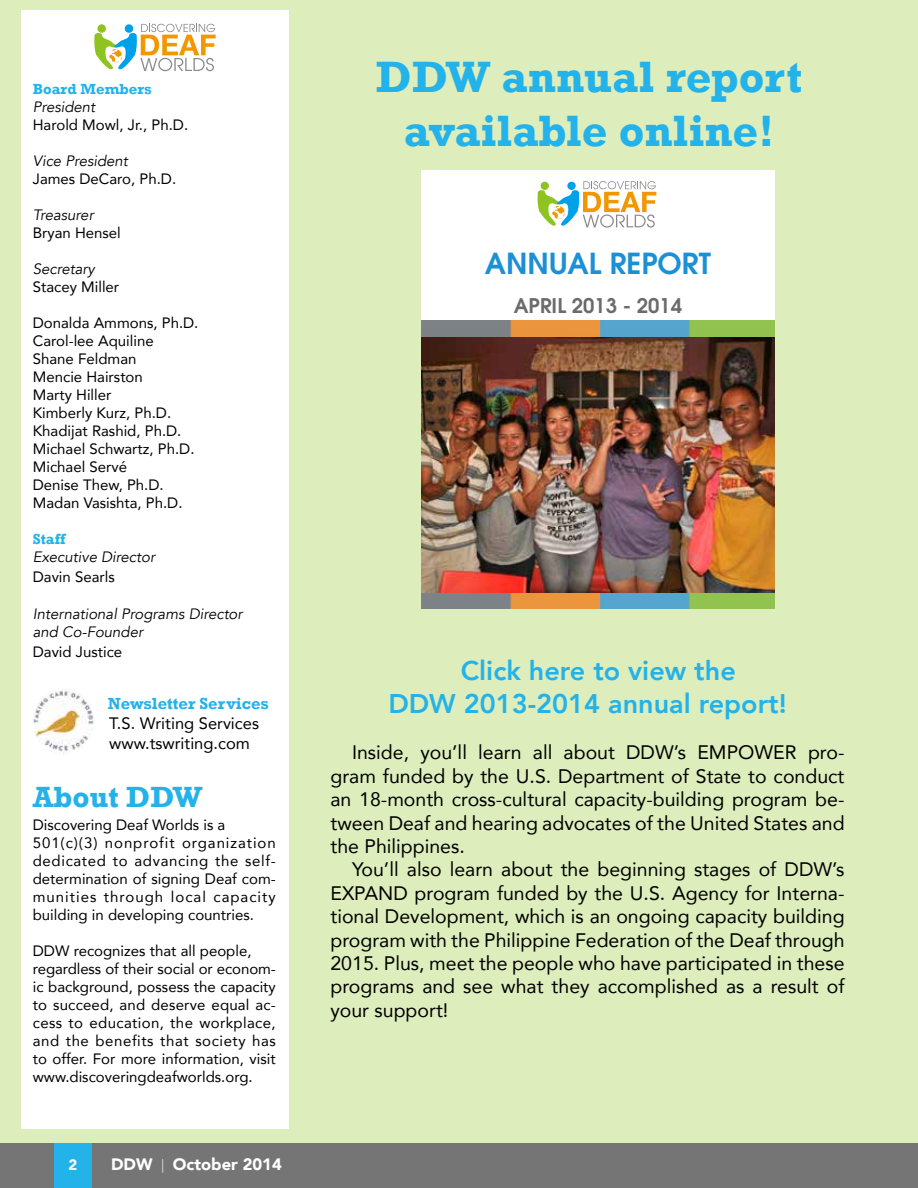
<style>
.page{position:relative;width:918px;height:1188px;background:#ddedbc}
.page>*{position:absolute;margin:0;border:0;box-sizing:border-box;transform-origin:0 0}
.t1{font:700 45px/54px "Rockwell";color:#23b2e9;text-align:center}
.t2{font:700 30px "Rockwell";color:#23b2e9}
.t3{font:600 28.8px "ITC Avant Garde Pro";color:#1c90d4}
.t4{font:800 27px/32.4px "Avenir";color:#23b2e9}
.t5{font:600 20.1px "ITC Avant Garde Pro";letter-spacing:.005em;color:#6b6b6b}
.t6{font:19.5px/23.4px "Avenir";color:#000;text-align:justify}
.t7{font:16.5px/19.8px "Avenir";color:#000}
.t8{font:700 16.5px "Rockwell";color:#23b2e9}
.t9{font:900 16.5px "Avenir";color:#fff}
.t10{font:15px/18px "Avenir";color:#000}
.t11{font:italic 15px/18px "Avenir";color:#000}
.t12{font:700 15px "Rockwell";color:#23b2e9}
.t13{font:900 15px "Avenir";color:#fff}
</style>
<div class="page">
<div style="left:21px;top:10px;width:268px;height:1119px;background:#fff"></div>
<svg style="left:94px;top:24px;width:122px;height:48px"></svg>
<img style="left:33px;top:690px;width:62px;height:64px">
<div style="left:0;top:1143px;width:918px;height:45px;background:#767575"></div>
<svg style="left:162px;top:1159px;width:1px;height:14px"></svg>
<div style="left:54px;top:1143px;width:38px;height:45px;background:#23b2e9"></div>
<div style="left:421px;top:170px;width:354px;height:438px;background:#fff"></div>
<img style="left:421px;top:337px;width:354px;height:271px">
<svg style="left:537px;top:181px;width:119px;height:47px"></svg>
<img style="left:421px;top:321px;width:354px;height:16px">
<p class="t12" style="left:33px;top:80px;width:121px">Board Members</p>
<p class="t11" style="left:33px;top:98px;width:64px">President</p>
<p class="t10" style="left:33px;top:115px;width:157px">Harold Mowl, Jr., Ph.D.</p>
<p class="t11" style="left:33px;top:152px;width:97px">Vice President</p>
<p class="t10" style="left:33px;top:169px;width:145px">James DeCaro, Ph.D.</p>
<p class="t11" style="left:33px;top:206px;width:62px">Treasurer</p>
<p class="t10" style="left:33px;top:223px;width:90px">Bryan Hensel</p>
<p class="t11" style="left:33px;top:260px;width:63px">Secretary</p>
<p class="t10" style="left:33px;top:277px;width:88px">Stacey Miller</p>
<p class="t10" style="left:33px;top:313px;width:167px">Donalda Ammons, Ph.D.<br>Carol-lee Aquiline<br>Shane Feldman<br>Mencie Hairston<br>Marty Hiller<br>Kimberly Kurz, Ph.D.<br>Khadijat Rashid, Ph.D.<br>Michael Schwartz, Ph.D.<br>Michael Servé<br>Denise Thew, Ph.D.<br>Madan Vasishta, Ph.D.</p>
<p class="t12" style="left:33px;top:530px;width:34px">Staff</p>
<p class="t11" style="left:33px;top:548px;width:124px">Executive Director</p>
<p class="t10" style="left:33px;top:567px;width:83px">Davin Searls</p>
<p class="t11" style="left:33px;top:605px;width:211px">International Programs Director and Co-Founder</p>
<p class="t10" style="left:33px;top:643px;width:91px">David Justice</p>
<p class="t8" style="left:108px;top:694px;width:163px">Newsletter Services</p>
<p class="t7" style="left:109px;top:713px;width:151px">T.S. Writing Services www.tswriting.com</p>
<h2 class="t2" style="left:33px;top:778px;width:171px">About DDW</h2>
<p class="t10" style="left:33px;top:816px;width:245px">Discovering Deaf Worlds is a 501(c)(3) nonprofit organization dedicated to advancing the self&shy;determination of signing Deaf com&shy;munities through local capacity building in developing countries.</p>
<p class="t10" style="left:33px;top:942px;width:245px">DDW recognizes that all people, regardless of their social or econom&shy;ic background, possess the capacity to succeed, and deserve equal ac&shy;cess to education, the workplace, and the benefits that society has to offer. For more information, visit www.discoveringdeafworlds.org.</p>
<p class="t13" style="left:69px;top:1152px;width:10px">2</p>
<p class="t9" style="left:111px;top:1150px;width:172px">DDW October 2014</p>
<h1 class="t1" style="left:376px;top:50px;width:428px">DDW annual report available online!</h1>
<h3 class="t3" style="left:485px;top:244px;width:227px">ANNUAL REPORT</h3>
<h3 class="t5" style="left:514px;top:292px;width:170px">APRIL 2013 - 2014</h3>
<h3 class="t4" style="left:388px;top:653px;width:400px;text-indent:72px">Click here to view the<br>DDW 2013-2014 annual report!</h3>
<p class="t6" style="left:330px;top:740px;width:516px;text-indent:22px">Inside, you’ll learn all about DDW’s EMPOWER pro&shy;gram funded by the U.S. Department of State to conduct an 18-month cross-cultural capacity-building program be&shy;tween Deaf and hearing advocates of the United States and the Philippines.</p>
<p class="t6" style="left:330px;top:857px;width:516px;text-indent:22px">You’ll also learn about the beginning stages of DDW’s EXPAND program funded by the U.S. Agency for Interna&shy;tional Development, which is an ongoing capacity building program with the Philippine Federation of the Deaf through 2015. Plus, meet the people who have participated in these programs and see what they accomplished as a result of your support!</p>
</div>
